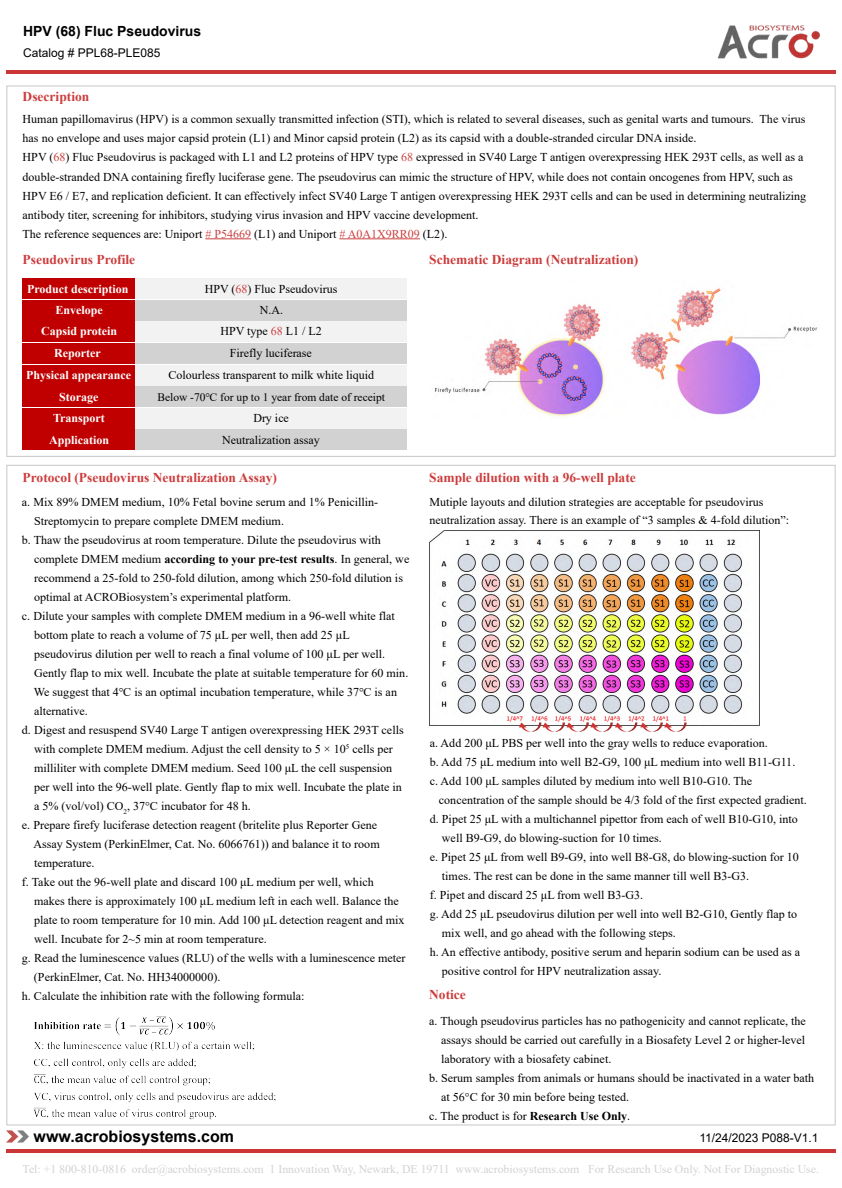
<style>
.page{position:relative;width:842px;height:1188px;background:#fff}
.page>*{position:absolute;margin:0;border:0;box-sizing:border-box;transform-origin:0 0}
.t1{font:700 16px "Arial";color:#000}
.t2{font:700 14px "Arial";color:#000}
.t3{font:700 13.5px "Times New Roman";color:#cd3c3c}
.t4{font:12px/19px "Times New Roman";color:#000}
.t5{font:700 12px/21px "Times New Roman";color:#fff;text-align:center}
.t6{font:12px "Arial";color:#000}
.t7{font:11.8px "Times New Roman";color:#d2d2d2}
.t8{font:11.5px "Times New Roman";color:#000}
.s1{color:#cd4141}
.s2{font-weight:700}
</style>
<div class="page">
<img style="left:712px;top:25px;width:113px;height:61px">
<hr style="left:6px;top:70px;width:829px;height:4px;background:#cc3536">
<img style="left:7px;top:1130px;width:22px;height:12px">
<hr style="left:6px;top:1149px;width:829px;height:4px;background:#cc3536">
<hr style="left:205px;top:238px;width:46px;height:1px;background:#cd4141">
<hr style="left:339px;top:238px;width:81px;height:1px;background:#cd4141">
<div style="left:22px;top:278px;width:112px;height:21px;background:#c00000"></div>
<div style="left:136px;top:278px;width:271px;height:21px;background:#f2f2f2"></div>
<div style="left:22px;top:300px;width:112px;height:21px;background:#c00000"></div>
<div style="left:22px;top:322px;width:112px;height:20px;background:#c00000"></div>
<div style="left:22px;top:343px;width:112px;height:21px;background:#c00000"></div>
<div style="left:22px;top:365px;width:112px;height:20px;background:#c00000"></div>
<div style="left:22px;top:386px;width:112px;height:21px;background:#c00000"></div>
<div style="left:22px;top:408px;width:112px;height:20px;background:#c00000"></div>
<div style="left:22px;top:429px;width:112px;height:21px;background:#c00000"></div>
<div style="left:136px;top:300px;width:271px;height:21px;background:#d2d2d2"></div>
<div style="left:136px;top:322px;width:271px;height:20px;background:#f2f2f2"></div>
<div style="left:136px;top:343px;width:271px;height:21px;background:#d2d2d2"></div>
<div style="left:136px;top:365px;width:271px;height:20px;background:#f2f2f2"></div>
<div style="left:136px;top:386px;width:271px;height:21px;background:#d2d2d2"></div>
<div style="left:135px;top:408px;width:272px;height:20px;background:#f2f2f2"></div>
<div style="left:135px;top:429px;width:272px;height:21px;background:#d2d2d2"></div>
<img style="left:27px;top:1016px;width:299px;height:110px">
<img style="left:429px;top:531px;width:331px;height:195px">
<svg style="left:519px;top:722px;width:168px;height:10px"></svg>
<img style="left:435px;top:286px;width:383px;height:131px">
<p class="t2" style="left:23px;top:21px;width:180px">HPV (68) Fluc Pseudovirus</p>
<p class="t6" style="left:23px;top:45px;width:139px">Catalog # PPL68-PLE085</p>
<p class="t3" style="left:23px;top:87px;width:68px">Dsecription</p>
<p class="t4" style="left:23px;top:110px;width:785px">Human papillomavirus (HPV) is a common sexually transmitted infection (STI), which is related to several diseases, such as genital warts and tumours. The virus has no envelope and uses major capsid protein (L1) and Minor capsid protein (L2) as its capsid with a double-stranded circular DNA inside.<br>HPV (<span class="s1">68</span>) Fluc Pseudovirus is packaged with L1 and L2 proteins of HPV type <span class="s1">68</span> expressed in SV40 Large T antigen overexpressing HEK 293T cells, as well as a double-stranded DNA containing firefly luciferase gene. The pseudovirus can mimic the structure of HPV, while does not contain oncogenes from HPV, such as HPV E6 / E7, and replication deficient. It can effectively infect SV40 Large T antigen overexpressing HEK 293T cells and can be used in determining neutralizing antibody titer, screening for inhibitors, studying virus invasion and HPV vaccine development.<br>The reference sequences are: Uniport <span class="s1"># P54669</span> (L1) and Uniport <span class="s1"># A0A1X9RR09</span> (L2).</p>
<p class="t3" style="left:23px;top:249px;width:114px">Pseudovirus Profile</p>
<p class="t5" style="left:27px;top:278px;width:103px">Product description<br>Envelope<br>Capsid protein</p>
<p class="t5" style="left:26px;top:342px;width:107px;line-height:21.7px">Reporter<br>Physical appearance<br>Storage</p>
<p class="t5" style="left:49px;top:406px;width:62px;line-height:22.5px">Transport<br>Application</p>
<p class="t3" style="left:429px;top:249px;width:211px">Schematic Diagram (Neutralization)</p>
<p class="t4" style="left:205px;top:278px;width:134px;line-height:21px;text-align:center">HPV (<span class="s1">68</span>) Fluc Pseudovirus<br>N.A.<br>HPV type <span class="s1">68</span> L1 / L2</p>
<p class="t4" style="left:169px;top:342px;width:207px;line-height:21.2px;text-align:center">Firefly luciferase<br>Colourless transparent to milk white liquid</p>
<p class="t8" style="left:157px;top:389px;width:229px">Below -70℃ for up to 1 year from date of receipt</p>
<p class="t4" style="left:222px;top:406px;width:99px;line-height:22.5px;text-align:center">Dry ice<br>Neutralization assay</p>
<p class="t3" style="left:429px;top:467px;width:208px">Sample dilution with a 96-well plate</p>
<p class="t4" style="left:429px;top:492px;width:361px">Mutiple layouts and dilution strategies are acceptable for pseudovirus neutralization assay. There is an example of “3 samples &amp; 4-fold dilution”:</p>
<p class="t3" style="left:23px;top:467px;width:256px">Protocol (Pseudovirus Neutralization Assay)</p>
<p class="t4" style="left:22px;top:492px;width:358px">a. Mix 89% DMEM medium, 10% Fetal bovine serum and 1% Penicillin-</p>
<p class="t4" style="left:34px;top:511px;width:251px">Streptomycin to prepare complete DMEM medium.</p>
<p class="t4" style="left:22px;top:530px;width:361px">b. Thaw the pseudovirus at room temperature. Dilute the pseudovirus with</p>
<p class="t4" style="left:34px;top:549px;width:377px">complete DMEM medium <span class="s2">according to your pre-test results</span>. In general, we</p>
<p class="t4" style="left:34px;top:568px;width:370px">recommend a 25-fold to 250-fold dilution, among which 250-fold dilution is</p>
<p class="t4" style="left:34px;top:587px;width:259px">optimal at ACROBiosystem’s experimental platform.</p>
<p class="t4" style="left:22px;top:606px;width:374px">c. Dilute your samples with complete DMEM medium in a 96-well white flat</p>
<p class="t4" style="left:34px;top:625px;width:317px">bottom plate to reach a volume of 75 μL per well, then add 25 μL</p>
<p class="t4" style="left:34px;top:643px;width:353px">pseudovirus dilution per well to reach a final volume of 100 μL per well.</p>
<p class="t4" style="left:34px;top:662px;width:376px">Gently flap to mix well. Incubate the plate at suitable temperature for 60 min.</p>
<p class="t4" style="left:34px;top:681px;width:365px">We suggest that 4℃ is an optimal incubation temperature, while 37℃ is an</p>
<p class="t4" style="left:34px;top:700px;width:55px">alternative.</p>
<p class="t4" style="left:22px;top:720px;width:383px">d. Digest and resuspend SV40 Large T antigen overexpressing HEK 293T cells</p>
<p class="t4" style="left:34px;top:739px;width:360px">with complete DMEM medium. Adjust the cell density to 5 × 10<sup>5</sup> cells per</p>
<p class="t4" style="left:34px;top:758px;width:360px">milliliter with complete DMEM medium. Seed 100 μL the cell suspension</p>
<p class="t4" style="left:34px;top:777px;width:369px">per well into the 96-well plate. Gently flap to mix well. Incubate the plate in</p>
<p class="t4" style="left:34px;top:796px;width:218px">a 5% (vol/vol) CO<sub>2</sub>, 37°C incubator for 48 h.</p>
<p class="t4" style="left:22px;top:815px;width:357px">e. Prepare firefy luciferase detection reagent (britelite plus Reporter Gene</p>
<p class="t4" style="left:33px;top:834px;width:348px">Assay System (PerkinElmer, Cat. No. 6066761)) and balance it to room</p>
<p class="t4" style="left:34px;top:853px;width:62px">temperature.</p>
<p class="t4" style="left:22px;top:872px;width:353px">f. Take out the 96-well plate and discard 100 μL medium per well, which</p>
<p class="t4" style="left:34px;top:891px;width:366px">makes there is approximately 100 μL medium left in each well. Balance the</p>
<p class="t4" style="left:34px;top:910px;width:372px">plate to room temperature for 10 min. Add 100 μL detection reagent and mix</p>
<p class="t4" style="left:34px;top:929px;width:234px">well. Incubate for 2~5 min at room temperature.</p>
<p class="t4" style="left:22px;top:947px;width:385px">g. Read the luminescence values (RLU) of the wells with a luminescence meter</p>
<p class="t4" style="left:34px;top:966px;width:188px">(PerkinElmer, Cat. No. HH34000000).</p>
<p class="t4" style="left:22px;top:985px;width:284px">h. Calculate the inhibition rate with the following formula:</p>
<p class="t3" style="left:429px;top:984px;width:38px">Notice</p>
<p class="t4" style="left:429px;top:1011px;width:378px">a. Though pseudovirus particles has no pathogenicity and cannot replicate, the</p>
<p class="t4" style="left:441px;top:1030px;width:365px">assays should be carried out carefully in a Biosafety Level 2 or higher-level</p>
<p class="t4" style="left:441px;top:1049px;width:172px">laboratory with a biosafety cabinet.</p>
<p class="t4" style="left:429px;top:1068px;width:386px">b. Serum samples from animals or humans should be inactivated in a water bath</p>
<p class="t4" style="left:441px;top:1087px;width:189px">at 56°C for 30 min before being tested.</p>
<p class="t4" style="left:429px;top:1106px;width:203px">c. The product is for <span class="s2">Research Use Only</span>.</p>
<p class="t4" style="left:430px;top:733px;width:367px">a. Add 200 μL PBS per well into the gray wells to reduce evaporation.<br>b. Add 75 μL medium into well B2-G9, 100 μL medium into well B11-G11. c. Add 100 μL samples diluted by medium into well B10-G10. The</p>
<p class="t4" style="left:439px;top:790px;width:369px">concentration of the sample should be 4/3 fold of the first expected gradient.</p>
<p class="t4" style="left:430px;top:809px;width:369px">d. Pipet 25 μL with a multichannel pipettor from each of well B10-G10, into</p>
<p class="t4" style="left:442px;top:828px;width:221px">well B9-G9, do blowing-suction for 10 times.</p>
<p class="t4" style="left:430px;top:847px;width:370px">e. Pipet 25 μL from well B9-G9, into well B8-G8, do blowing-suction for 10</p>
<p class="t4" style="left:442px;top:866px;width:309px">times. The rest can be done in the same manner till well B3-G3.</p>
<p class="t4" style="left:430px;top:885px;width:215px">f. Pipet and discard 25 μL from well B3-G3.</p>
<p class="t4" style="left:430px;top:904px;width:369px">g. Add 25 μL pseudovirus dilution per well into well B2-G10, Gently flap to</p>
<p class="t4" style="left:442px;top:923px;width:235px">mix well, and go ahead with the following steps.</p>
<p class="t4" style="left:430px;top:942px;width:372px">h. An effective antibody, positive serum and heparin sodium can be used as a</p>
<p class="t4" style="left:442px;top:961px;width:221px">positive control for HPV neutralization assay.</p>
<h1 class="t1" style="left:34px;top:1125px;width:202px">www.acrobiosystems.com</h1>
<p class="t6" style="left:699px;top:1129px;width:121px">11/24/2023 P088-V1.1</p>
<p class="t7" style="left:23px;top:1161px;width:798px">Tel: +1 800-810-0816 order@acrobiosystems.com 1 Innovation Way, Newark, DE 19711 www.acrobiosystems.com For Research Use Only. Not For Diagnostic Use.</p>
</div>
